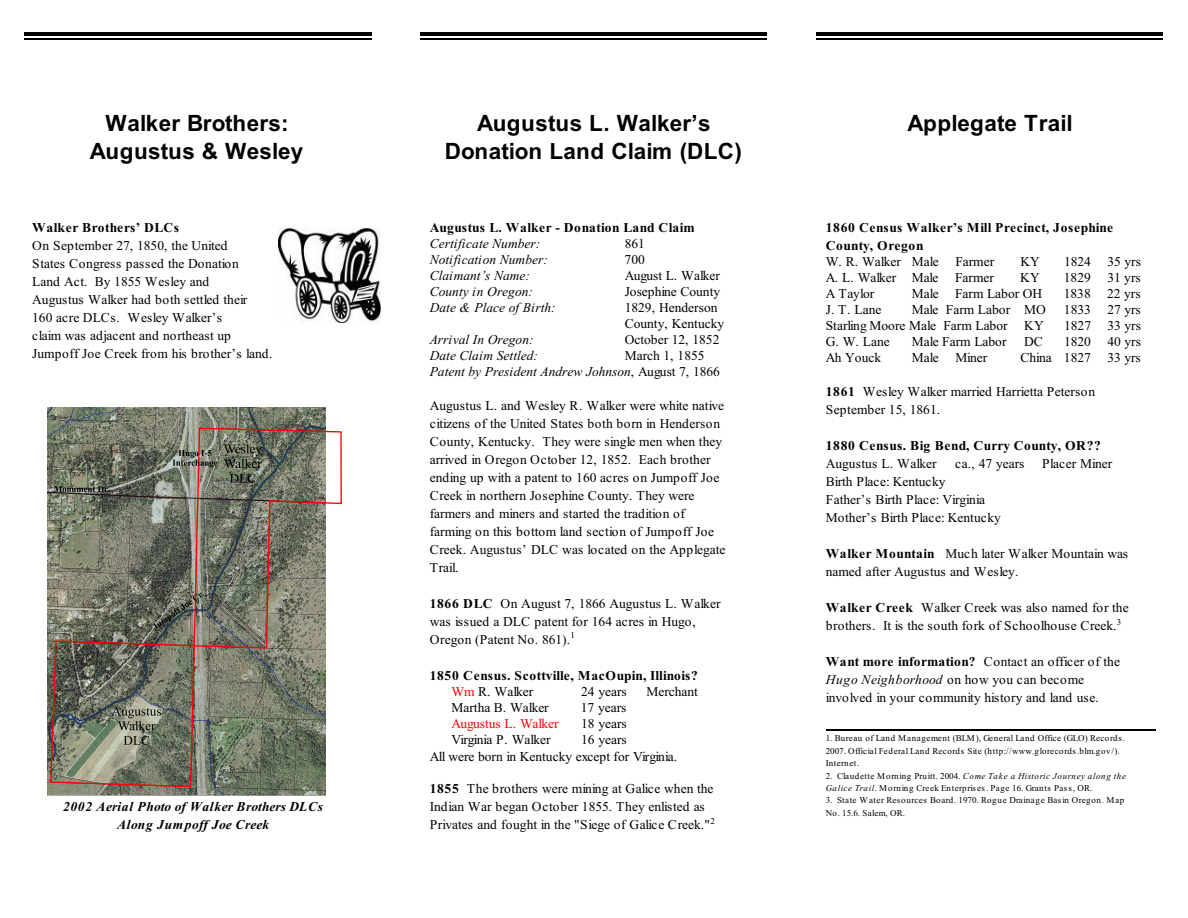
<style>
.page{position:relative;width:1188px;height:918px;background:#fff}
.page>*{position:absolute;margin:0;border:0;box-sizing:border-box;transform-origin:0 0}
.t1{font:700 22.5px/28.5px "Arial";letter-spacing:.01em;color:#000;text-align:center}
.t2{font:13.5px/18px "Times New Roman";color:#000}
.t3{font:italic 13.5px/15.8px "Times New Roman";color:#000}
.t4{font:700 13.5px/18px "Times New Roman";letter-spacing:.045em;color:#000}
.t5{font:italic 700 13.5px/18px "Times New Roman";letter-spacing:.045em;color:#000;text-align:center}
.t6{font:700 13.5px/16.5px "Times New Roman";color:#000}
.t7{font:700 13.5px "Times New Roman";letter-spacing:.025em;color:#000}
.t8{font:13.5px "Times New Roman";color:#f00}
.t9{font:13.5px "Times New Roman";letter-spacing:-.03em;color:#000}
.t10{font:9px/12.8px "Times New Roman";letter-spacing:.05em;color:#000}
.s1{font-style:normal}
.s2{font-weight:700}
.s3{font-weight:400;color:#f00}
.s4{font-weight:400}
.s5{font-style:italic}
</style>
<div class="page">
<hr style="left:24px;top:39px;width:347px;height:1px;background:#000">
<hr style="left:24px;top:32px;width:347px;height:4px;background:#000">
<hr style="left:421px;top:39px;width:346px;height:1px;background:#000">
<hr style="left:421px;top:32px;width:346px;height:4px;background:#000">
<hr style="left:817px;top:39px;width:346px;height:1px;background:#000">
<hr style="left:817px;top:32px;width:346px;height:4px;background:#000">
<img style="left:279px;top:229px;width:102px;height:93px">
<img style="left:47px;top:407px;width:279px;height:389px">
<img style="left:49px;top:428px;width:293px;height:360px">
<hr style="left:826px;top:730px;width:330px;height:1px;background:#000">
<h1 class="t1" style="left:90px;top:110px;width:215px">Walker Brothers:<br>Augustus &amp; Wesley</h1>
<p class="t4" style="left:32px;top:220px;width:149px">Walker Brothers’ DLCs</p>
<p class="t2" style="left:32px;top:238px;width:242px">On September 27, 1850, the United<br>States Congress passed the Donation<br>Land Act. By 1855 Wesley and<br>Augustus Walker had both settled their<br>160 acre DLCs. Wesley Walker’s<br>claim was adjacent and northeast up Jumpoff Joe Creek from his brother’s land.</p>
<p class="t5" style="left:63px;top:799px;width:262px">2002 Aerial Photo of Walker Brothers DLCs<br>Along Jumpoff Joe Creek</p>
<h1 class="t1" style="left:445px;top:110px;width:299px">Augustus L. Walker’s<br>Donation Land Claim (DLC)</h1>
<p class="t7" style="left:430px;top:223px;width:266px">Augustus L. Walker - Donation Land Claim</p>
<p class="t3" style="left:430px;top:236px;width:112px">Certificate Number:</p>
<p class="t2" style="left:625px;top:235px;width:22px">861</p>
<p class="t3" style="left:430px;top:253px;width:120px">Notification Number:</p>
<p class="t2" style="left:625px;top:252px;width:22px">700</p>
<p class="t3" style="left:430px;top:269px;width:102px">Claimant’s Name:</p>
<p class="t2" style="left:625px;top:268px;width:97px">August L. Walker</p>
<p class="t3" style="left:430px;top:285px;width:105px">County in Oregon:</p>
<p class="t2" style="left:625px;top:284px;width:97px">Josephine County</p>
<p class="t3" style="left:430px;top:301px;width:127px">Date &amp; Place of Birth:</p>
<p class="t2" style="left:625px;top:301px;width:101px;line-height:15.8px">1829, Henderson<br>County, Kentucky</p>
<p class="t3" style="left:430px;top:333px;width:105px">Arrival In Oregon:</p>
<p class="t2" style="left:625px;top:332px;width:96px">October 12, 1852</p>
<p class="t3" style="left:430px;top:349px;width:110px">Date Claim Settled:</p>
<p class="t3" style="left:430px;top:349px;width:292px;text-indent:195px"><span class="s1">March 1, 1855<br></span>Patent by President Andrew Johnson<span class="s1">, August 7, 1866</span></p>
<p class="t2" style="left:430px;top:397px;width:297px">Augustus L. and Wesley R. Walker were white native citizens of the United States both born in Henderson County, Kentucky. They were single men when they arrived in Oregon October 12, 1852. Each brother ending up with a patent to 160 acres on Jumpoff Joe Creek in northern Josephine County. They were farmers and miners and started the tradition of farming on this bottom land section of Jumpoff Joe Creek. Augustus’ DLC was located on the Applegate Trail.</p>
<p class="t2" style="left:430px;top:595px;width:292px"><span class="s2">1866 DLC</span> On August 7, 1866 Augustus L. Walker was issued a DLC patent for 164 acres in Hugo,<br>Oregon (Patent No. 861).<sup>1</sup></p>
<p class="t6" style="left:451px;top:668px;width:248px;text-indent:-22px">1850 Census. Scottville, MacOupin, Illinois?<br><span class="s3">Wm</span> <span class="s4">R. Walker</span></p>
<p class="t2" style="left:581px;top:684px;width:47px">24 years</p>
<p class="t2" style="left:646px;top:684px;width:53px">Merchant</p>
<p class="t2" style="left:451px;top:700px;width:99px">Martha B. Walker</p>
<p class="t2" style="left:581px;top:700px;width:47px">17 years</p>
<p class="t8" style="left:451px;top:719px;width:109px">Augustus L. Walker</p>
<p class="t2" style="left:581px;top:716px;width:47px">18 years</p>
<p class="t9" style="left:451px;top:735px;width:101px">Virginia P. Walker</p>
<p class="t2" style="left:430px;top:732px;width:249px;line-height:16.5px;text-indent:151px">16 years<br>All were born in Kentucky except for Virginia.</p>
<p class="t2" style="left:430px;top:781px;width:287px"><span class="s2">1855</span> The brothers were mining at Galice when the<br>Indian War began October 1855. They enlisted as<br>Privates and fought in the "Siege of Galice Creek."<sup>2</sup></p>
<h1 class="t1" style="left:907px;top:110px;width:167px">Applegate Trail</h1>
<p class="t4" style="left:826px;top:220px;width:289px">1860 Census Walker’s Mill Precinct, Josephine<br>County, Oregon</p>
<p class="t2" style="left:826px;top:253px;width:170px">W. R. Walker Male Farmer</p>
<p class="t2" style="left:1021px;top:253px;width:21px">KY</p>
<p class="t2" style="left:1064px;top:253px;width:78px">1824 35 yrs</p>
<p class="t2" style="left:826px;top:270px;width:170px">A. L. Walker Male Farmer</p>
<p class="t2" style="left:1020px;top:270px;width:21px">KY</p>
<p class="t2" style="left:1064px;top:270px;width:78px">1829 31 yrs</p>
<p class="t2" style="left:826px;top:286px;width:50px">A Taylor</p>
<p class="t2" style="left:912px;top:286px;width:132px">Male Farm Labor OH</p>
<p class="t2" style="left:1064px;top:286px;width:78px">1838 22 yrs</p>
<p class="t2" style="left:826px;top:302px;width:57px">J. T. Lane</p>
<p class="t2" style="left:912px;top:302px;width:136px">Male Farm Labor MO</p>
<p class="t2" style="left:1064px;top:302px;width:78px">1833 27 yrs</p>
<p class="t2" style="left:826px;top:318px;width:220px">Starling Moore Male Farm Labor KY</p>
<p class="t2" style="left:1064px;top:318px;width:78px">1827 33 yrs</p>
<p class="t2" style="left:826px;top:333px;width:66px">G. W. Lane</p>
<p class="t2" style="left:912px;top:333px;width:96px">Male Farm Labor</p>
<p class="t2" style="left:1024px;top:333px;width:20px">DC</p>
<p class="t2" style="left:1064px;top:333px;width:78px">1820 40 yrs</p>
<p class="t2" style="left:826px;top:350px;width:57px">Ah Youck</p>
<p class="t2" style="left:912px;top:350px;width:77px">Male Miner</p>
<p class="t2" style="left:1020px;top:350px;width:122px">China 1827 33 yrs</p>
<p class="t2" style="left:826px;top:384px;width:271px"><span class="s2">1861</span> Wesley Walker married Harrietta Peterson<br>September 15, 1861.</p>
<p class="t4" style="left:826px;top:438px;width:277px">1880 Census. Big Bend, Curry County, OR??</p>
<p class="t2" style="left:826px;top:456px;width:113px">Augustus L. Walker</p>
<p class="t2" style="left:955px;top:456px;width:71px">ca., 47 years</p>
<p class="t2" style="left:1042px;top:456px;width:72px">Placer Miner</p>
<p class="t2" style="left:826px;top:474px;width:177px">Birth Place: Kentucky<br>Father’s Birth Place: Virginia<br>Mother’s Birth Place: Kentucky</p>
<p class="t2" style="left:826px;top:546px;width:304px"><span class="s2">Walker Mountain</span> Much later Walker Mountain was named after Augustus and Wesley.</p>
<p class="t2" style="left:826px;top:600px;width:304px"><span class="s2">Walker Creek</span> Walker Creek was also named for the brothers. It is the south fork of Schoolhouse Creek.<sup>3</sup></p>
<p class="t2" style="left:826px;top:654px;width:296px"><span class="s2">Want more information?</span> Contact an officer of the<br><span class="s5">Hugo Neighborhood</span> on how you can become involved in your community history and land use.</p>
<p class="t10" style="left:826px;top:732px;width:301px">1. Bureau of Land Management (BLM), General Land Office (GLO) Records.<br>2007. Official Federal Land Records Site (http://www.glorecords.blm.gov/).<br>Internet.</p>
<p class="t10" style="left:826px;top:770px;width:302px">2. Claudette Morning Pruitt. 2004. <span class="s5">Come Take a Historic Journey along the<br>Galice Trail</span>. Morning Creek Enterprises. Page 16. Grants Pass, OR.</p>
<p class="t10" style="left:826px;top:795px;width:300px">3. State Water Resources Board. 1970. Rogue Drainage Basin Oregon. Map<br>No. 15.6. Salem, OR.</p>
</div>
